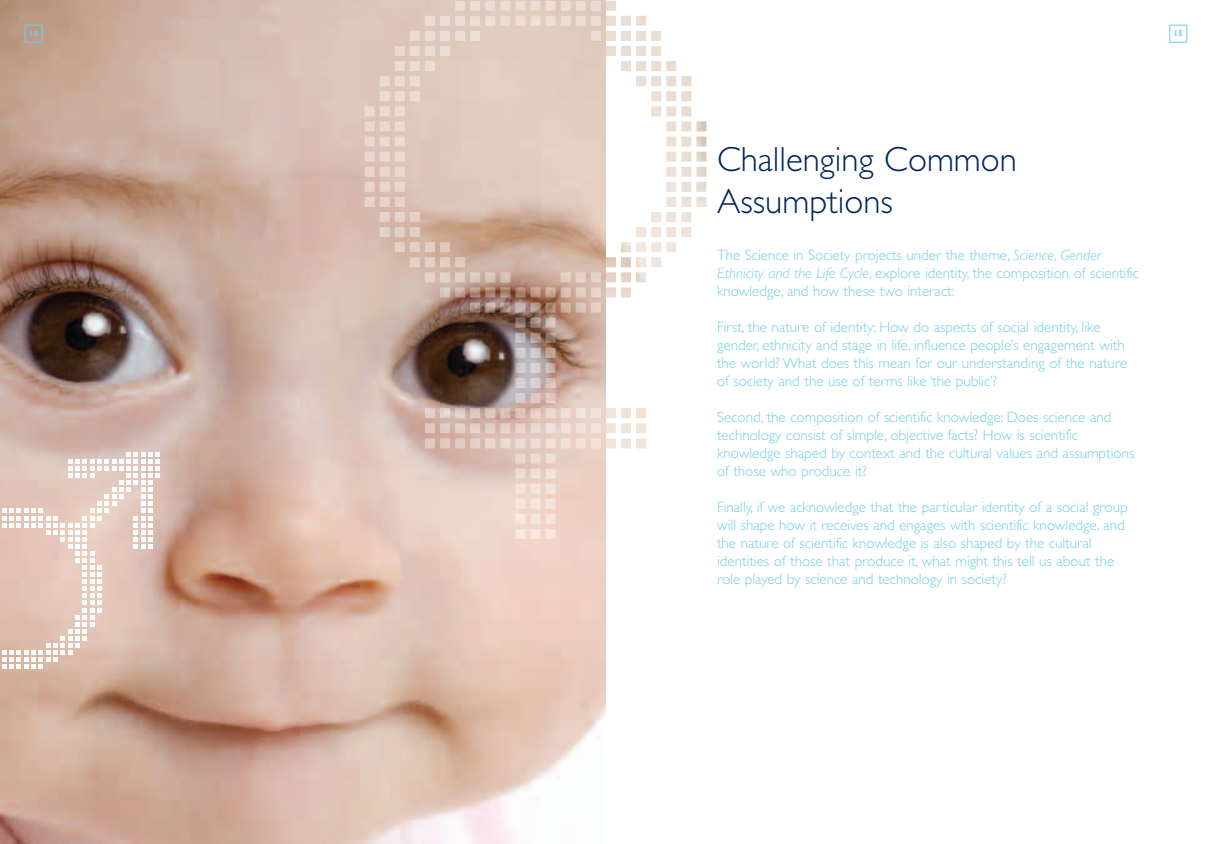
<style>
.page{position:relative;width:1212px;height:844px;background:#fff}
.page>*{position:absolute;margin:0;border:0;box-sizing:border-box;transform-origin:0 0}
.t1{font:300 35px/42px "Gill Sans";color:#00255d}
.t2{font:300 15px/18px "Gill Sans";color:#74cfe4}
.t3{font:700 8.75px "Gill Sans";color:#74cfe4}
.s1{font-style:italic}
</style>
<div class="page">
<img style="left:0;top:0;width:606px;height:843px">
<div style="left:1169px;top:25px;width:18px;height:18px;border:1px solid #74cfe4"></div>
<div style="left:25px;top:25px;width:18px;height:18px;border:1px solid #74cfe4"></div>
<svg style="left:2px;top:451px;width:158px;height:218px"></svg>
<img style="left:365px;top:0;width:341px;height:373px">
<p class="t3" style="left:29px;top:30px;width:11px">14</p>
<p class="t3" style="left:1173px;top:30px;width:11px">15</p>
<h1 class="t1" style="left:717px;top:141px;width:301px">Challenging Common<br>Assumptions</h1>
<p class="t2" style="left:717px;top:247px;width:423px">The Science in Society projects under the theme, <span class="s1">Science, Gender<br>Ethnicity and the Life Cycle</span>, explore identity, the composition of scientific knowledge, and how these two interact:</p>
<p class="t2" style="left:717px;top:319px;width:412px">First, the nature of identity: How do aspects of social identity, like gender, ethnicity and stage in life, influence people’s engagement with the world? What does this mean for our understanding of the nature of society and the use of terms like ‘the public’?</p>
<p class="t2" style="left:717px;top:409px;width:419px">Second, the composition of scientific knowledge: Does science and technology consist of simple, objective facts? How is scientific knowledge shaped by context and the cultural values and assumptions of those who produce it?</p>
<p class="t2" style="left:717px;top:499px;width:412px">Finally, if we acknowledge that the particular identity of a social group will shape how it receives and engages with scientific knowledge, and the nature of scientific knowledge is also shaped by the cultural identities of those that produce it, what might this tell us about the role played by science and technology in society?</p>
</div>
